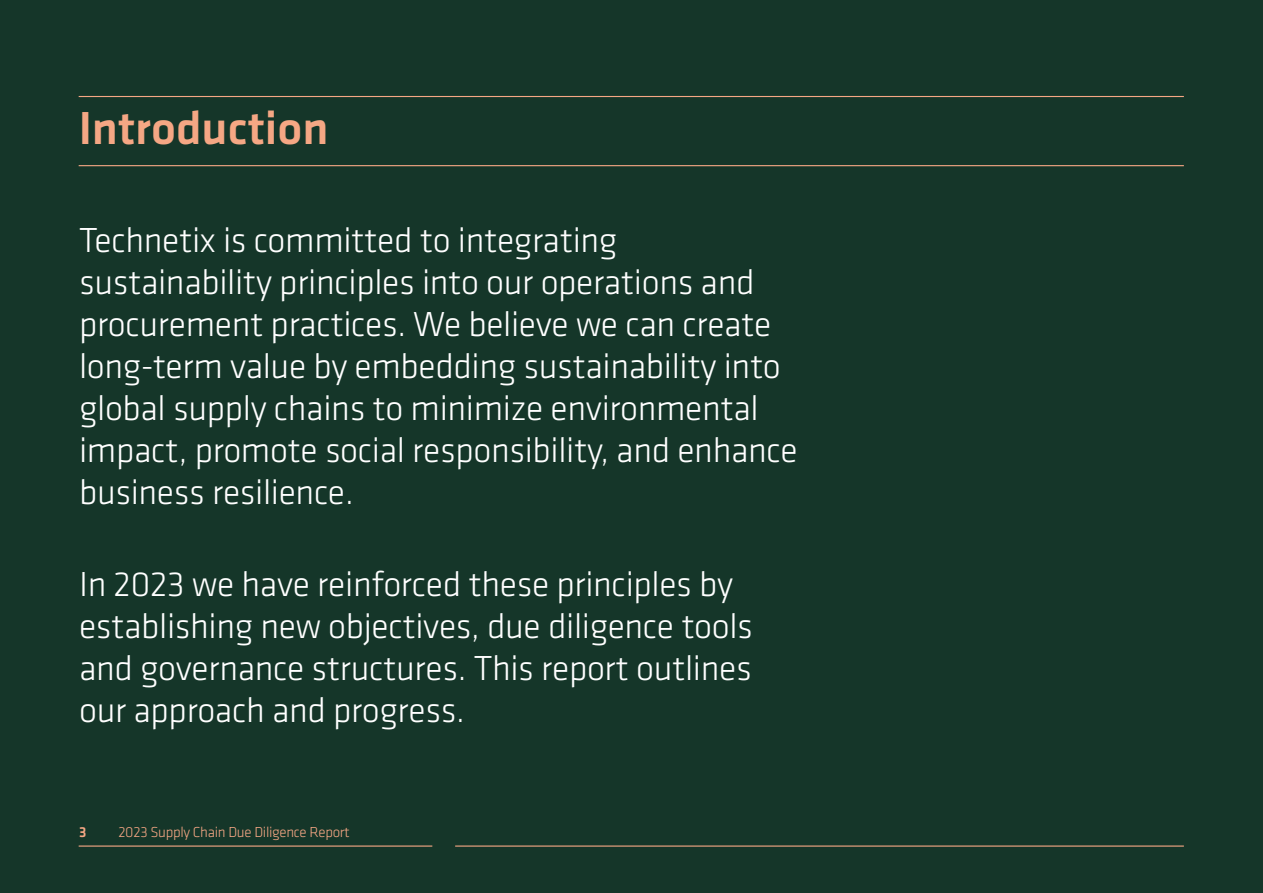
<style>
.page{position:relative;width:1263px;height:893px;background:#153629}
.page>*{position:absolute;margin:0;border:0;box-sizing:border-box;transform-origin:0 0}
.t1{font:500 48px "Klavika CH";color:#f5a784}
.t2{font:300 36px/42px "Klavika CH";letter-spacing:-.01em;color:#fff}
.t3{font:300 15px "Klavika CH";letter-spacing:-.02em;color:#f5a784}
.t4{font:500 15px "Klavika CH";color:#f5a784}
</style>
<div class="page">
<hr style="left:79px;top:96px;width:1105px;height:1px;background:#f5a784">
<hr style="left:79px;top:165px;width:1105px;height:1px;background:#f5a784">
<hr style="left:455px;top:845px;width:729px;height:2px;background:#f5a784">
<hr style="left:79px;top:845px;width:353px;height:2px;background:#f5a784">
<h1 class="t1" style="left:79px;top:95px;width:251px">Introduction</h1>
<p class="t2" style="left:79px;top:218px;width:720px">Technetix is committed to integrating sustainability principles into our operations and procurement practices. We believe we can create long-term value by embedding sustainability into global supply chains to minimize environmental impact, promote social responsibility, and enhance business resilience.</p>
<p class="t2" style="left:79px;top:563px;width:675px">In 2023 we have reinforced these principles by establishing new objectives, due diligence tools and governance structures. This report outlines our approach and progress.</p>
<p class="t4" style="left:79px;top:822px;width:9px">3</p>
<p class="t3" style="left:118px;top:823px;width:233px">2023 Supply Chain Due Diligence Report</p>
</div>
